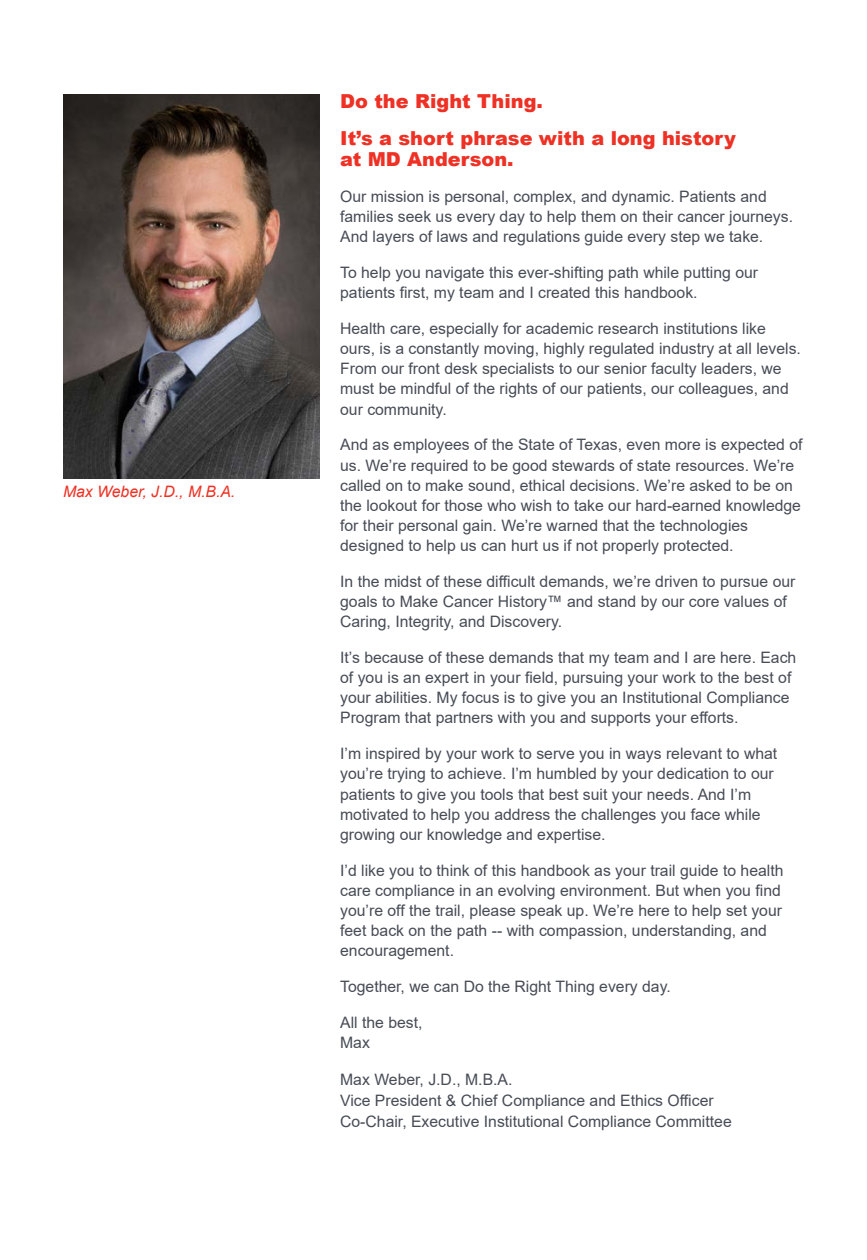
<style>
.page{position:relative;width:867px;height:1260px;background:#fff}
.page>*{position:absolute;margin:0;border:0;box-sizing:border-box;transform-origin:0 0}
.t1{font:900 19.25px/36.8px "Arial";color:#ee3124}
.t2{font:15.75px/20.1px "Arial";color:#474c55}
.t3{font:italic 15.75px "Arial";color:#ee3124}
</style>
<div class="page">
<img style="left:63px;top:94px;width:256px;height:385px">
<p class="t3" style="left:63px;top:481px;width:174px">Max Weber, J.D., M.B.A.</p>
<p class="t1" style="left:340px;top:82px;width:397px">Do the Right Thing.<br>It’s a short phrase with a long history</p>
<p class="t1" style="left:340px;top:140px;width:175px">at MD Anderson.</p>
<p class="t2" style="left:340px;top:186px;width:454px">Our mission is personal, complex, and dynamic. Patients and families seek us every day to help them on their cancer journeys.<br>And layers of laws and regulations guide every step we take.</p>
<p class="t2" style="left:340px;top:262px;width:419px">To help you navigate this ever-shifting path while putting our patients first, my team and I created this handbook.</p>
<p class="t2" style="left:340px;top:318px;width:462px">Health care, especially for academic research institutions like ours, is a constantly moving, highly regulated industry at all levels.<br>From our front desk specialists to our senior faculty leaders, we must be mindful of the rights of our patients, our colleagues, and our community.</p>
<p class="t2" style="left:340px;top:435px;width:463px">And as employees of the State of Texas, even more is expected of us. We’re required to be good stewards of state resources. We’re called on to make sound, ethical decisions. We’re asked to be on the lookout for those who wish to take our hard-earned knowledge for their personal gain. We’re warned that the technologies designed to help us can hurt us if not properly protected.</p>
<p class="t2" style="left:340px;top:571px;width:456px">In the midst of these difficult demands, we’re driven to pursue our goals to Make Cancer History™ and stand by our core values of<br>Caring, Integrity, and Discovery.</p>
<p class="t2" style="left:340px;top:647px;width:457px">It’s because of these demands that my team and I are here. Each of you is an expert in your field, pursuing your work to the best of your abilities. My focus is to give you an Institutional Compliance Program that partners with you and supports your efforts.</p>
<p class="t2" style="left:340px;top:744px;width:438px">I’m inspired by your work to serve you in ways relevant to what you’re trying to achieve. I’m humbled by your dedication to our patients to give you tools that best suit your needs. And I’m motivated to help you address the challenges you face while growing our knowledge and expertise.</p>
<p class="t2" style="left:340px;top:860px;width:444px">I’d like you to think of this handbook as your trail guide to health care compliance in an evolving environment. But when you find you’re off the trail, please speak up. We’re here to help set your feet back on the path -- with compassion, understanding, and encouragement.</p>
<p class="t2" style="left:340px;top:976px;width:332px">Together, we can Do the Right Thing every day.</p>
<p class="t2" style="left:340px;top:1012px;width:84px">All the best,<br>Max</p>
<p class="t2" style="left:340px;top:1069px;width:393px;line-height:21px">Max Weber, J.D., M.B.A.<br>Vice President &amp; Chief Compliance and Ethics Officer<br>Co-Chair, Executive Institutional Compliance Committee</p>
</div>
